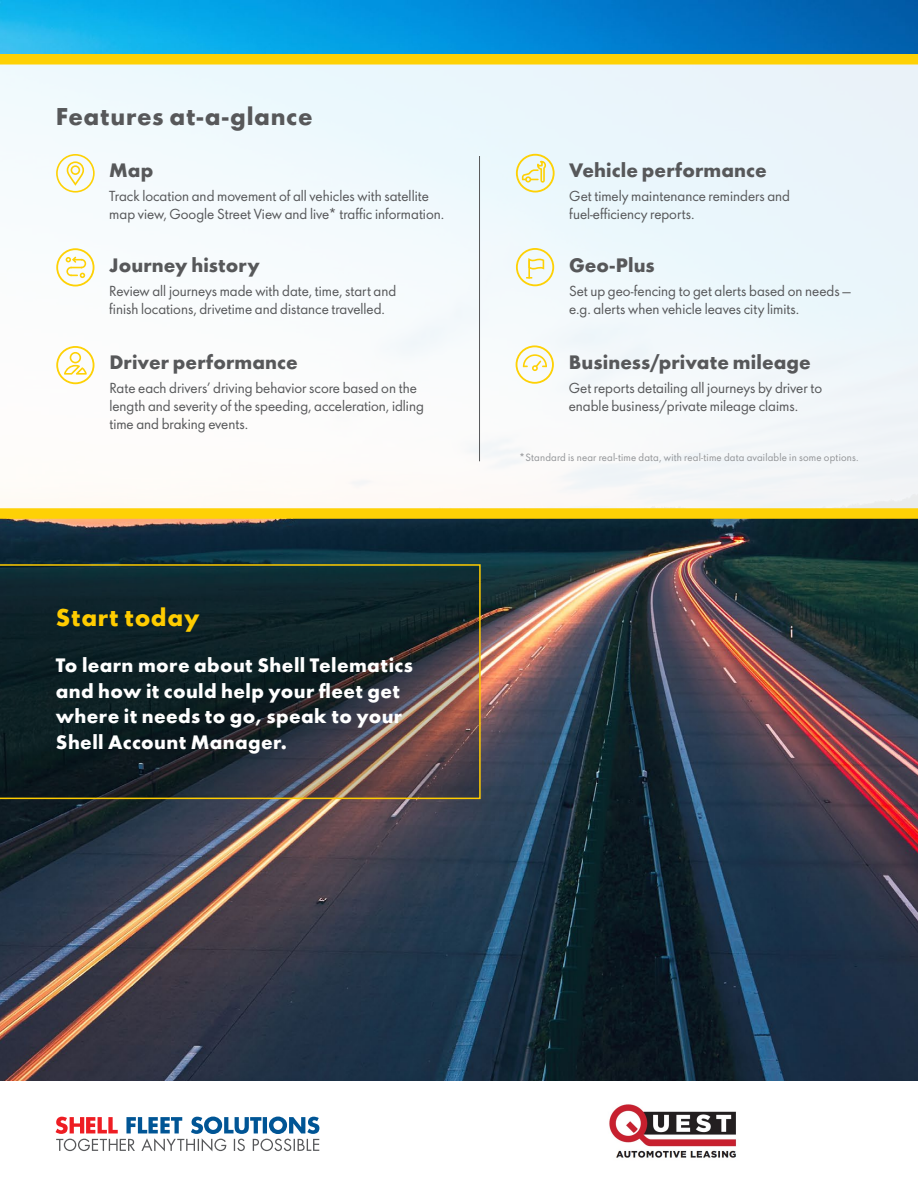
<style>
.page{position:relative;width:918px;height:1188px;background:#fff}
.page>*{position:absolute;margin:0;border:0;box-sizing:border-box;transform-origin:0 0}
.t1{font:700 22.5px "Shell";letter-spacing:.03em;color:#57585a}
.t2{font:700 22.5px "Shell";letter-spacing:.035em;color:#fc0}
.Body__13_5pt{font:700 18px/25.5px "Shell";letter-spacing:.02em;color:#fff}
.t3{font:700 18px "Shell";letter-spacing:.005em;color:#57585a}
.Body__11pt{font:13.5px/18px "Shell";color:#57585a}
.Body__13_5pt-2{font:9.75px "Shell";letter-spacing:.02em;color:#939598}
</style>
<div class="page">
<img style="left:0;top:0;width:918px;height:1081px">
<svg style="left:0;top:564px;width:481px;height:235px;background:#242d2f"></svg>
<svg style="left:56px;top:1117px;width:263px;height:34px"></svg>
<div style="left:0;top:54px;width:918px;height:459px;background:#f3f9fc"></div>
<div style="left:0;top:54px;width:918px;height:10px;background:#fed105"></div>
<div style="left:0;top:508px;width:918px;height:11px;background:#fed105"></div>
<hr style="left:479px;top:156px;width:1px;height:305px;background:#57585a">
<svg style="left:516px;top:345px;width:38px;height:39px"></svg>
<svg style="left:516px;top:248px;width:38px;height:38px"></svg>
<svg style="left:516px;top:154px;width:39px;height:39px"></svg>
<svg style="left:56px;top:346px;width:38px;height:38px"></svg>
<svg style="left:56px;top:248px;width:38px;height:38px"></svg>
<svg style="left:56px;top:154px;width:39px;height:39px"></svg>
<img style="left:609px;top:1104px;width:128px;height:54px">
<h1 class="t1" style="left:56px;top:98px;width:258px">Features at-a-glance</h1>
<h3 class="t3" style="left:109px;top:155px;width:46px">Map</h3>
<p class="Body__11pt" style="left:109px;top:186px;width:336px">Track location and movement of all vehicles with satellite map view, Google Street View and live* traffic information.</p>
<h3 class="t3" style="left:109px;top:250px;width:152px">Journey history</h3>
<p class="Body__11pt" style="left:109px;top:281px;width:288px">Review all journeys made with date, time, start and finish locations, drivetime and distance travelled.</p>
<h3 class="t3" style="left:109px;top:347px;width:190px">Driver performance</h3>
<p class="Body__11pt" style="left:109px;top:378px;width:316px">Rate each drivers’ driving behavior score based on the length and severity of the speeding, acceleration, idling time and braking events.</p>
<h2 class="t2" style="left:56px;top:599px;width:145px">Start today</h2>
<p class="Body__13_5pt" style="left:56px;top:651px;width:359px">To learn more about Shell Telematics and how it could help your fleet get where it needs to go, speak to your<br>Shell Account Manager.</p>
<h3 class="t3" style="left:569px;top:156px;width:199px">Vehicle performance</h3>
<p class="Body__11pt" style="left:569px;top:186px;width:222px">Get timely maintenance reminders and</p>
<p class="Body__11pt" style="left:569px;top:204px;width:127px">fuel-efficiency reports.</p>
<h3 class="t3" style="left:569px;top:250px;width:87px">Geo-Plus</h3>
<p class="Body__11pt" style="left:569px;top:281px;width:283px">Set up geo-fencing to get alerts based on needs —</p>
<p class="Body__11pt" style="left:569px;top:299px;width:232px">e.g. alerts when vehicle leaves city limits.</p>
<h3 class="t3" style="left:569px;top:347px;width:244px">Business/private mileage</h3>
<p class="Body__11pt" style="left:569px;top:378px;width:255px">Get reports detailing all journeys by driver to</p>
<p class="Body__11pt" style="left:569px;top:396px;width:231px">enable business/private mileage claims.</p>
<p class="Body__13_5pt-2" style="left:519px;top:450px;width:341px">*Standard is near real-time data, with real-time data available in some options.</p>
</div>
